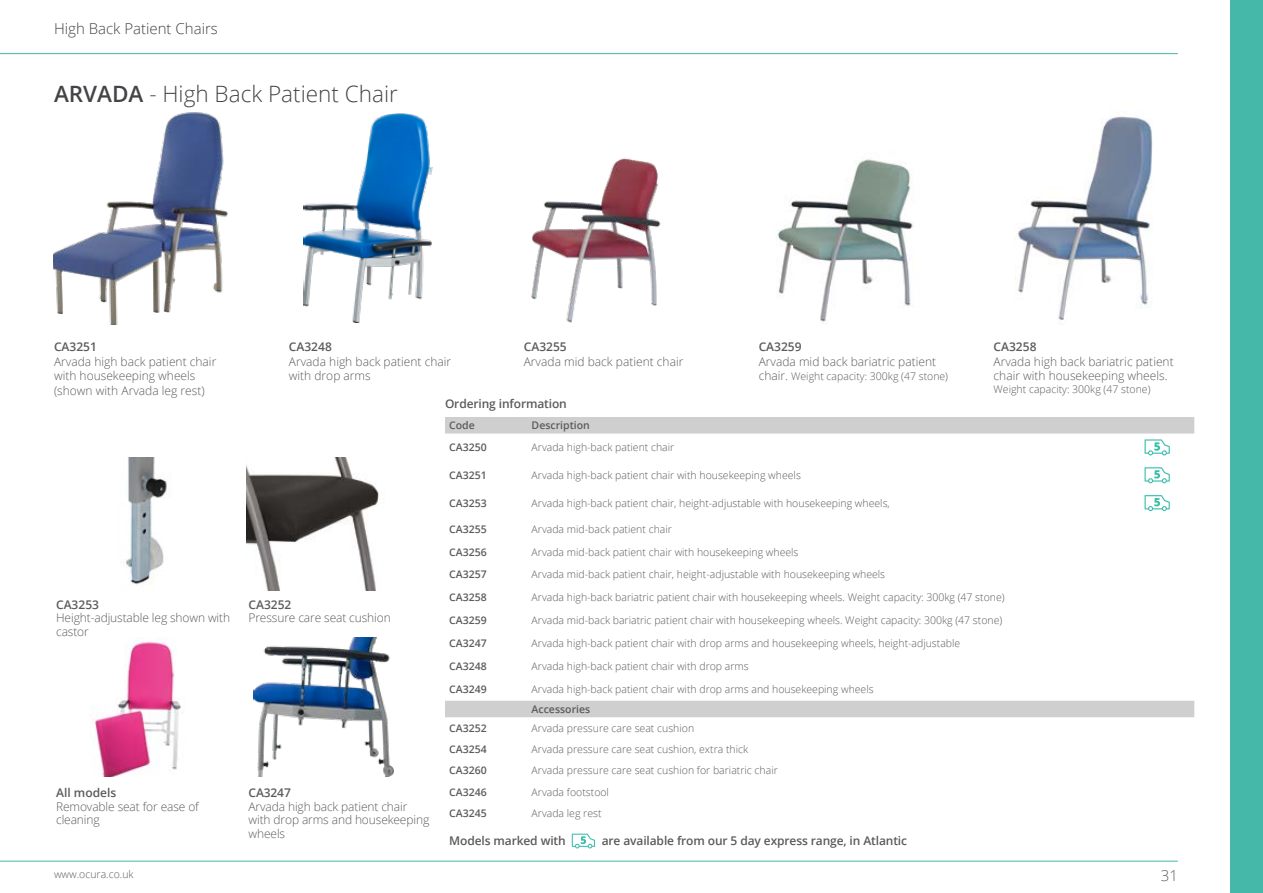
<style>
.page{position:relative;width:1263px;height:893px;background:#fff}
.page>*{position:absolute;margin:0;border:0;box-sizing:border-box;transform-origin:0 0}
.t1{font:300 22.5px "Open Sans";color:#434447}
.t2{font:300 15px "Open Sans";color:#434447}
.t3{font:300 15px "Open Sans";color:#5c5c5c}
.t4{font:300 12px/14.4px "Open Sans";color:#5b5b5c}
.t5{font:600 12px "Open Sans";letter-spacing:-.01em;color:#5b5b5c}
.t6{font:300 10.5px "Open Sans";color:#5b5b5c}
.t7{font:600 10.5px "Open Sans";color:#5b5b5c}
.t8{font:300 10.5px "Open Sans";color:#5c5c5c}
.t9{font:300 10.5px "Open Sans";color:#5c5c5d}
.s1{font-weight:600}
.s2{font-size:12px}
</style>
<div class="page">
<div style="left:1230px;top:0;width:33px;height:893px;background:#45b8a9"></div>
<hr style="left:0;top:53px;width:1178px;height:1px;background:#45b8a9">
<hr style="left:0;top:861px;width:1178px;height:1px;background:#45b8a9">
<img style="left:776px;top:159px;width:137px;height:163px">
<img style="left:1015px;top:116px;width:138px;height:208px">
<img style="left:53px;top:112px;width:175px;height:213px">
<img style="left:531px;top:158px;width:130px;height:165px">
<img style="left:303px;top:113px;width:130px;height:210px">
<img style="left:246px;top:457px;width:133px;height:133px">
<img style="left:93px;top:639px;width:90px;height:138px">
<img style="left:123px;top:457px;width:44px;height:128px">
<img style="left:253px;top:638px;width:140px;height:139px">
<svg style="left:445px;top:417px;width:749px;height:300px"></svg>
<svg style="left:1144px;top:439px;width:26px;height:16px"></svg>
<svg style="left:1144px;top:467px;width:26px;height:16px"></svg>
<svg style="left:1144px;top:495px;width:26px;height:16px"></svg>
<svg style="left:572px;top:834px;width:23px;height:14px"></svg>
<h2 class="t2" style="left:54px;top:18px;width:165px">High Back Patient Chairs</h2>
<h1 class="t1" style="left:54px;top:79px;width:345px"><span class="s1">ARVADA</span> - High Back Patient Chair</h1>
<p class="t5" style="left:54px;top:339px;width:44px">CA3251</p>
<p class="t4" style="left:54px;top:354px;width:164px">Arvada high back patient chair with housekeeping wheels (shown with Arvada leg rest)</p>
<p class="t5" style="left:289px;top:339px;width:44px">CA3248</p>
<p class="t4" style="left:289px;top:354px;width:164px">Arvada high back patient chair with drop arms</p>
<p class="t5" style="left:524px;top:339px;width:44px">CA3255</p>
<p class="t4" style="left:524px;top:354px;width:161px">Arvada mid back patient chair</p>
<p class="t5" style="left:445px;top:396px;width:123px">Ordering information</p>
<p class="t5" style="left:759px;top:339px;width:44px">CA3259</p>
<p class="t4" style="left:759px;top:354px;width:179px">Arvada mid back bariatric patient</p>
<p class="t6" style="left:759px;top:369px;width:191px"><span class="s2">chair.</span> Weight capacity: 300kg (47 stone)</p>
<p class="t5" style="left:993px;top:339px;width:44px">CA3258</p>
<p class="t4" style="left:993px;top:354px;width:182px">Arvada high back bariatric patient chair with housekeeping wheels.</p>
<p class="t6" style="left:993px;top:382px;width:158px">Weight capacity: 300kg (47 stone)</p>
<p class="t5" style="left:56px;top:596px;width:44px">CA3253</p>
<p class="t4" style="left:56px;top:611px;width:176px;line-height:13.5px">Height-adjustable leg shown with castor</p>
<p class="t5" style="left:249px;top:596px;width:44px">CA3252</p>
<p class="t4" style="left:249px;top:610px;width:144px">Pressure care seat cushion</p>
<p class="t5" style="left:56px;top:784px;width:62px">All models</p>
<p class="t4" style="left:56px;top:799px;width:144px;line-height:13.5px">Removable seat for ease of cleaning</p>
<p class="t5" style="left:249px;top:784px;width:44px">CA3247</p>
<p class="t4" style="left:249px;top:799px;width:182px;line-height:13.5px">Arvada high back patient chair with drop arms and housekeeping wheels</p>
<p class="t7" style="left:449px;top:418px;width:27px">Code</p>
<p class="t7" style="left:532px;top:418px;width:60px">Description</p>
<p class="t7" style="left:449px;top:440px;width:39px">CA3250</p>
<p class="t6" style="left:532px;top:440px;width:144px">Arvada high-back patient chair</p>
<p class="t7" style="left:449px;top:468px;width:39px">CA3251</p>
<p class="t6" style="left:532px;top:468px;width:271px">Arvada high-back patient chair with housekeeping wheels</p>
<p class="t7" style="left:449px;top:496px;width:39px">CA3253</p>
<p class="t6" style="left:532px;top:496px;width:360px">Arvada high-back patient chair, height-adjustable with housekeeping wheels,</p>
<p class="t7" style="left:449px;top:521px;width:39px">CA3255</p>
<p class="t6" style="left:532px;top:521px;width:142px">Arvada mid-back patient chair</p>
<p class="t7" style="left:449px;top:544px;width:39px">CA3256</p>
<p class="t6" style="left:532px;top:544px;width:268px">Arvada mid-back patient chair with housekeeping wheels</p>
<p class="t7" style="left:449px;top:567px;width:39px">CA3257</p>
<p class="t6" style="left:532px;top:567px;width:355px">Arvada mid-back patient chair, height-adjustable with housekeeping wheels</p>
<p class="t7" style="left:449px;top:590px;width:39px">CA3258</p>
<p class="t6" style="left:532px;top:590px;width:474px">Arvada high-back bariatric patient chair with housekeeping wheels. Weight capacity: 300kg (47 stone)</p>
<p class="t7" style="left:449px;top:613px;width:39px">CA3259</p>
<p class="t6" style="left:532px;top:613px;width:472px">Arvada mid-back bariatric patient chair with housekeeping wheels. Weight capacity: 300kg (47 stone)</p>
<p class="t7" style="left:449px;top:636px;width:39px">CA3247</p>
<p class="t6" style="left:532px;top:636px;width:430px">Arvada high-back patient chair with drop arms and housekeeping wheels, height-adjustable</p>
<p class="t7" style="left:449px;top:659px;width:39px">CA3248</p>
<p class="t6" style="left:532px;top:659px;width:219px">Arvada high-back patient chair with drop arms</p>
<p class="t7" style="left:449px;top:682px;width:39px">CA3249</p>
<p class="t6" style="left:532px;top:682px;width:343px">Arvada high-back patient chair with drop arms and housekeeping wheels</p>
<p class="t7" style="left:532px;top:702px;width:60px">Accessories</p>
<p class="t7" style="left:449px;top:721px;width:39px">CA3252</p>
<p class="t6" style="left:532px;top:721px;width:164px">Arvada pressure care seat cushion</p>
<p class="t7" style="left:449px;top:742px;width:39px">CA3254</p>
<p class="t6" style="left:532px;top:742px;width:218px">Arvada pressure care seat cushion, extra thick</p>
<p class="t7" style="left:449px;top:763px;width:39px">CA3260</p>
<p class="t6" style="left:532px;top:763px;width:248px">Arvada pressure care seat cushion for bariatric chair</p>
<p class="t7" style="left:449px;top:785px;width:39px">CA3246</p>
<p class="t6" style="left:532px;top:785px;width:79px">Arvada footstool</p>
<p class="t7" style="left:449px;top:806px;width:39px">CA3245</p>
<p class="t9" style="left:532px;top:806px;width:71px">Arvada leg rest</p>
<p class="t5" style="left:449px;top:832px;width:118px">Models marked with</p>
<p class="t5" style="left:602px;top:832px;width:307px">are available from our 5 day express range, in Atlantic</p>
<p class="t8" style="left:54px;top:867px;width:81px">www.ocura.co.uk</p>
<h2 class="t3" style="left:1161px;top:865px;width:19px">31</h2>
</div>
